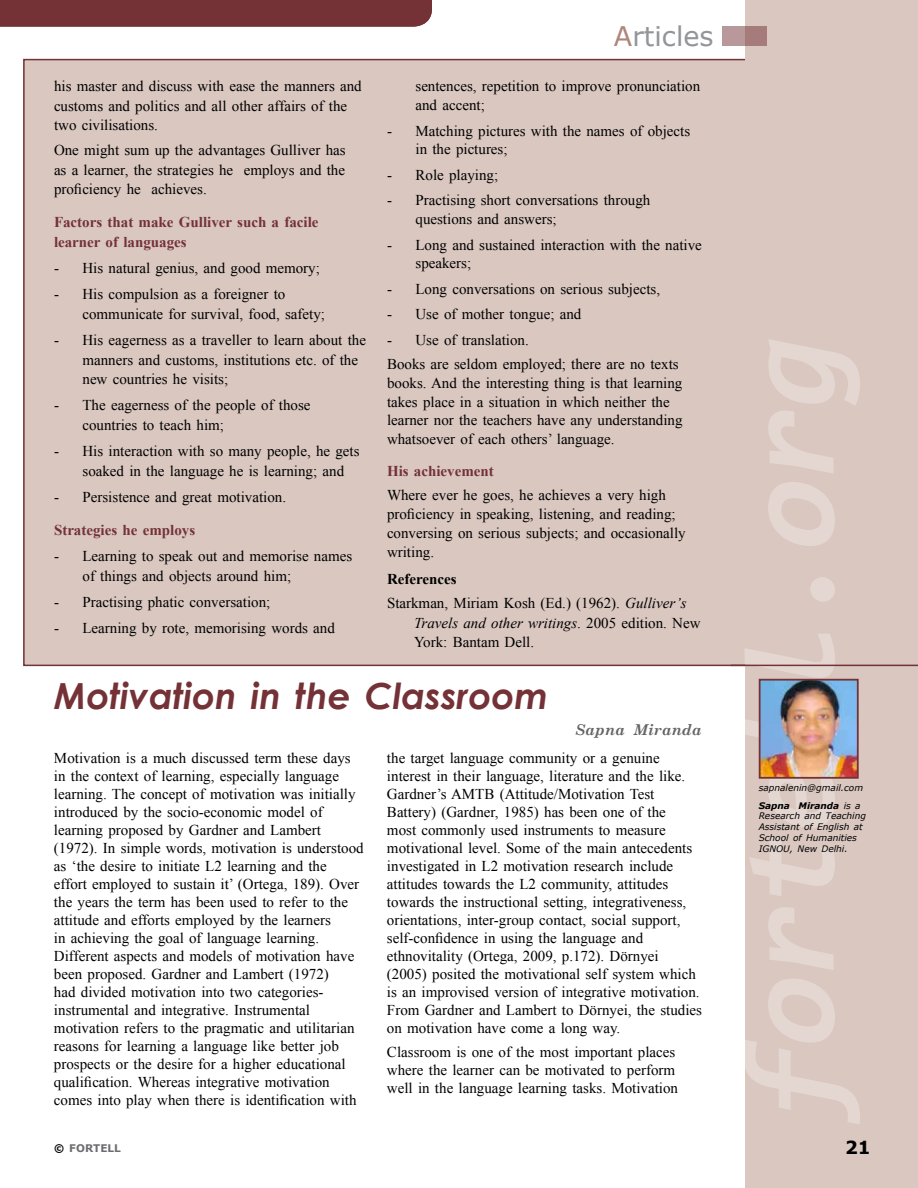
<style>
.page{position:relative;width:918px;height:1188px;background:#fff}
.page>*{position:absolute;margin:0;border:0;box-sizing:border-box;transform-origin:0 0}
.t1{font:italic 700 36px "Century Gothic";color:#743237}
.t2{font:27px "Verdana";color:#939598}
.t3{font:700 18px "Verdana";color:#000}
.t4{font:15px/18px "Times New Roman";color:#000}
.t5{font:700 15px/19.5px "Times New Roman";color:#743237}
.t6{font:italic 700 15px "Century Schoolbook";color:#636466}
.t7{font:700 10.5px "Verdana";color:#6d6e71}
.t8{font:italic 9px/10.8px "Verdana";color:#000}
.s1{color:#ae867c}
.s2{font-weight:700}
.s3{font-style:italic}
.s4{color:#000}
</style>
<div class="page">
<div style="left:0;top:0;width:432px;height:27px;background:#743237"></div>
<div style="left:23px;top:59px;width:722px;height:607px;background:#d9c7c0"></div>
<div style="left:745px;top:0;width:173px;height:1188px;background:#d9c7c0"></div>
<svg style="left:723px;top:26px;width:44px;height:20px"></svg>
<hr style="left:731px;top:665px;width:187px;height:1px;background:#743237">
<img style="left:762px;top:682px;width:94px;height:94px">
<div style="left:759px;top:679px;width:100px;height:100px;border:2px solid #743237"></div>
<p class="t4" style="left:54px;top:76px;width:309px;line-height:19.5px">his master and discuss with ease the manners and customs and politics and all other affairs of the two civilisations.</p>
<p class="t4" style="left:54px;top:140px;width:293px;line-height:19.5px;text-align:justify">One might sum up the advantages Gulliver has as a learner, the strategies he employs and the proficiency he achieves.</p>
<p class="t5" style="left:54px;top:212px;width:266px">Factors that make Gulliver such a facile learner of languages</p>
<p class="t4" style="left:54px;top:259px;width:267px">- His natural genius, and good memory;</p>
<p class="t4" style="left:82px;top:284px;width:244px;line-height:19.5px;text-indent:-28px">- His compulsion as a foreigner to communicate for survival, food, safety;</p>
<p class="t4" style="left:82px;top:330px;width:285px;line-height:19.5px;text-indent:-28px">- His eagerness as a traveller to learn about the manners and customs, institutions etc. of the new countries he visits;</p>
<p class="t4" style="left:82px;top:395px;width:230px;line-height:19.5px;text-indent:-28px">- The eagerness of the people of those countries to teach him;</p>
<p class="t4" style="left:82px;top:441px;width:279px;line-height:19.5px;text-indent:-28px">- His interaction with so many people, he gets soaked in the language he is learning; and</p>
<p class="t4" style="left:54px;top:488px;width:234px">- Persistence and great motivation.</p>
<p class="t5" style="left:54px;top:520px;width:143px">Strategies he employs</p>
<p class="t4" style="left:82px;top:546px;width:271px;line-height:19.5px;text-indent:-28px">- Learning to speak out and memorise names of things and objects around him;</p>
<p class="t4" style="left:54px;top:593px;width:218px">- Practising phatic conversation;</p>
<p class="t4" style="left:54px;top:619px;width:282px">- Learning by rote, memorising words and</p>
<h2 class="t2" style="left:614px;top:18px;width:101px"><span class="s1">A</span>rticles</h2>
<p class="t4" style="left:416px;top:77px;width:286px;line-height:18.8px">sentences, repetition to improve pronunciation and accent;</p>
<p class="t4" style="left:416px;top:121px;width:276px;line-height:18.8px;text-indent:-28px">- Matching pictures with the names of objects in the pictures;</p>
<p class="t4" style="left:387px;top:166px;width:113px">- Role playing;</p>
<p class="t4" style="left:416px;top:191px;width:236px;line-height:18.8px;text-indent:-28px">- Practising short conversations through questions and answers;</p>
<p class="t4" style="left:416px;top:235px;width:288px;line-height:18.8px;text-indent:-28px">- Long and sustained interaction with the native speakers;</p>
<p class="t4" style="left:387px;top:280px;width:275px">- Long conversations on serious subjects,</p>
<p class="t4" style="left:387px;top:305px;width:196px">- Use of mother tongue; and</p>
<p class="t4" style="left:387px;top:328px;width:293px;line-height:24.2px">- Use of translation.<br>Books are seldom employed; there are no texts</p>
<p class="t4" style="left:387px;top:373px;width:297px;line-height:18.8px">books. And the interesting thing is that learning takes place in a situation in which neither the learner nor the teachers have any understanding whatsoever of each others’ language.</p>
<p class="t5" style="left:387px;top:461px;width:108px">His achievement</p>
<p class="t4" style="left:387px;top:486px;width:300px;line-height:18.8px">Where ever he goes, he achieves a very high proficiency in speaking, listening, and reading; conversing on serious subjects; and occasionally writing.</p>
<p class="t4" style="left:387px;top:567px;width:301px;line-height:24.2px"><span class="s2">References<br></span>Starkman, Miriam Kosh (Ed.) (1962). <span class="s3">Gulliver’s</span></p>
<p class="t4" style="left:414px;top:613px;width:288px;line-height:19.5px"><span class="s3">Travels and other writings</span>. 2005 edition. New<br>York: Bantam Dell.</p>
<h1 class="t1" style="left:54px;top:668px;width:496px">Motivation in the Classroom</h1>
<p class="t6" style="left:575px;top:719px;width:128px">Sapna Miranda</p>
<p class="t4" style="left:54px;top:749px;width:311px">Motivation is a much discussed term these days in the context of learning, especially language learning. The concept of motivation was initially introduced by the socio-economic model of learning proposed by Gardner and Lambert (1972). In simple words, motivation is understood as ‘the desire to initiate L2 learning and the<br>effort employed to sustain it’ (Ortega, 189). Over the years the term has been used to refer to the attitude and efforts employed by the learners<br>in achieving the goal of language learning.<br>Different aspects and models of motivation have been proposed. Gardner and Lambert (1972)<br>had divided motivation into two categories&shy;instrumental and integrative. Instrumental motivation refers to the pragmatic and utilitarian reasons for learning a language like better job prospects or the desire for a higher educational qualification. Whereas integrative motivation comes into play when there is identification with</p>
<p class="t4" style="left:387px;top:749px;width:317px">the target language community or a genuine interest in their language, literature and the like.<br>Gardner’s AMTB (Attitude/Motivation Test Battery) (Gardner, 1985) has been one of the<br>most commonly used instruments to measure motivational level. Some of the main antecedents investigated in L2 motivation research include attitudes towards the L2 community, attitudes towards the instructional setting, integrativeness, orientations, inter-group contact, social support, self-confidence in using the language and ethnovitality (Ortega, 2009, p.172). Dörnyei (2005) posited the motivational self system which is an improvised version of integrative motivation.<br>From Gardner and Lambert to Dörnyei, the studies on motivation have come a long way.</p>
<p class="t4" style="left:387px;top:1043px;width:293px">Classroom is one of the most important places where the learner can be motivated to perform well in the language learning tasks. Motivation</p>
<p class="t8" style="left:759px;top:779px;width:106px;line-height:17.2px">sapnalenin@gmail.com<br><span class="s2">Sapna Miranda</span> is a</p>
<p class="t8" style="left:759px;top:811px;width:109px">Research and Teaching<br>Assistant of English at<br>School of Humanities<br>IGNOU, New Delhi.</p>
<p class="t7" style="left:54px;top:1140px;width:68px"><span class="s4">©</span> FORTELL</p>
<p class="t3" style="left:845px;top:1135px;width:27px">21</p>
</div>
